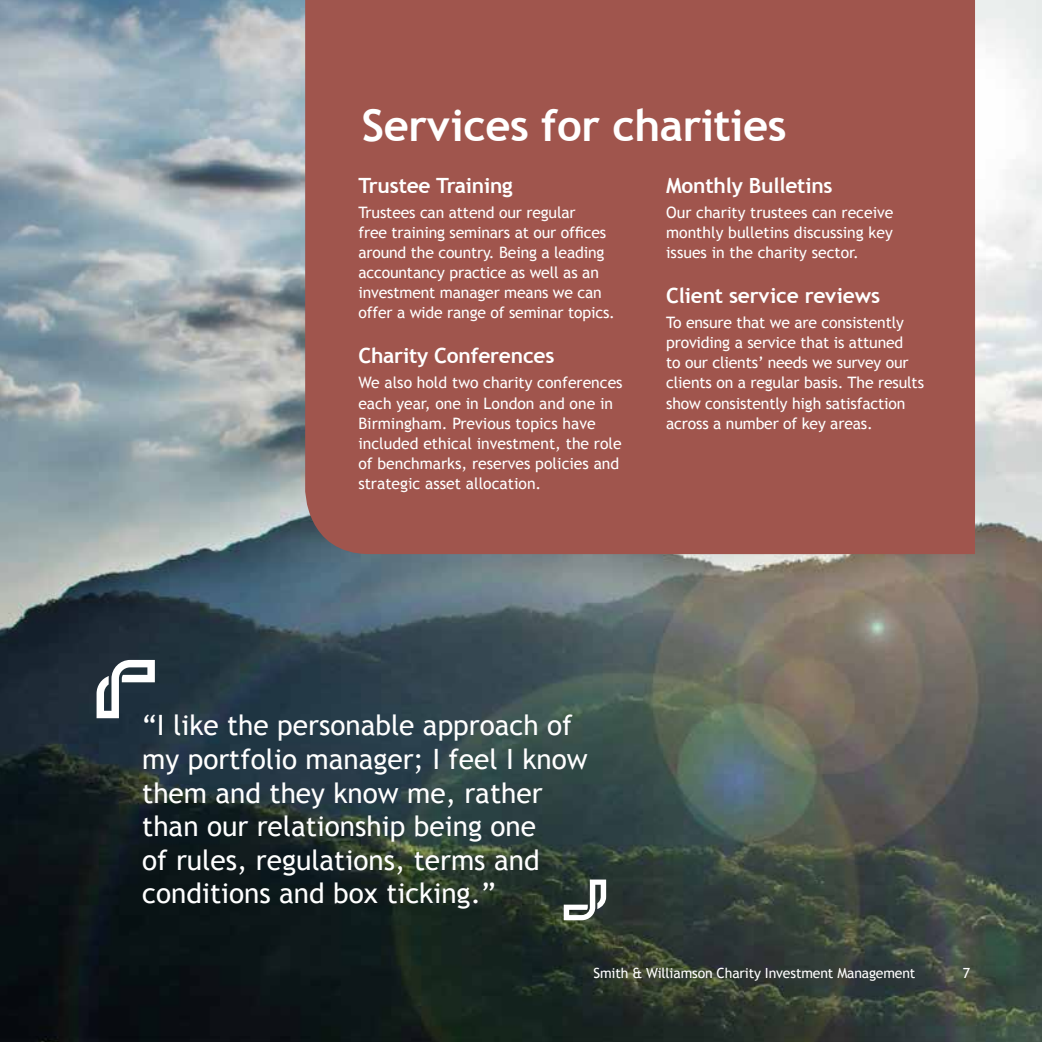
<style>
.page{position:relative;width:1042px;height:1042px;background:#fff}
.page>*{position:absolute;margin:0;border:0;box-sizing:border-box;transform-origin:0 0}
.t1{font:700 43.75px "Trebuchet MS";letter-spacing:-.01em;color:#fff}
.t2{font:28px/33.6px "Trebuchet MS";color:#fff}
.t3{font:700 21px "Trebuchet MS";letter-spacing:-.01em;color:#fff}
.t4{font:15.75px/20.1px "Trebuchet MS";letter-spacing:-.01em;color:#fff}
.t5{font:14px "Trebuchet MS";letter-spacing:-.01em;color:#fff}
</style>
<div class="page">
<img style="left:0;top:0;width:1042px;height:1042px">
<div style="left:305px;top:0;width:670px;height:554px;background:#a0554d"></div>
<svg style="left:97px;top:660px;width:58px;height:58px"></svg>
<svg style="left:564px;top:879px;width:42px;height:41px"></svg>
<h1 class="t1" style="left:362px;top:98px;width:426px">Services for charities</h1>
<h3 class="t3" style="left:358px;top:172px;width:156px">Trustee Training</h3>
<p class="t4" style="left:358px;top:202px;width:258px">Trustees can attend our regular<br>free training seminars at our offices around the country. Being a leading accountancy practice as well as an investment manager means we can offer a wide range of seminar topics.</p>
<h3 class="t3" style="left:358px;top:343px;width:198px">Charity Conferences</h3>
<p class="t4" style="left:358px;top:373px;width:266px">We also hold two charity conferences each year, one in London and one in Birmingham. Previous topics have included ethical investment, the role of benchmarks, reserves policies and strategic asset allocation.</p>
<h3 class="t3" style="left:666px;top:172px;width:168px">Monthly Bulletins</h3>
<p class="t4" style="left:666px;top:202px;width:229px;text-align:justify">Our charity trustees can receive monthly bulletins discussing key issues in the charity sector.</p>
<h3 class="t3" style="left:666px;top:282px;width:215px">Client service reviews</h3>
<p class="t4" style="left:666px;top:313px;width:259px">To ensure that we are consistently providing a service that is attuned<br>to our clients’ needs we survey our clients on a regular basis. The results show consistently high satisfaction across a number of key areas.</p>
<h2 class="t2" style="left:142px;top:709px;width:447px">“I like the personable approach of my portfolio manager; I feel I know them and they know me, rather than our relationship being one<br>of rules, regulations, terms and conditions and box ticking.”</h2>
<p class="t5" style="left:593px;top:964px;width:323px">Smith &amp; Williamson Charity Investment Management</p>
<p class="t5" style="left:962px;top:965px;width:9px">7</p>
</div>
